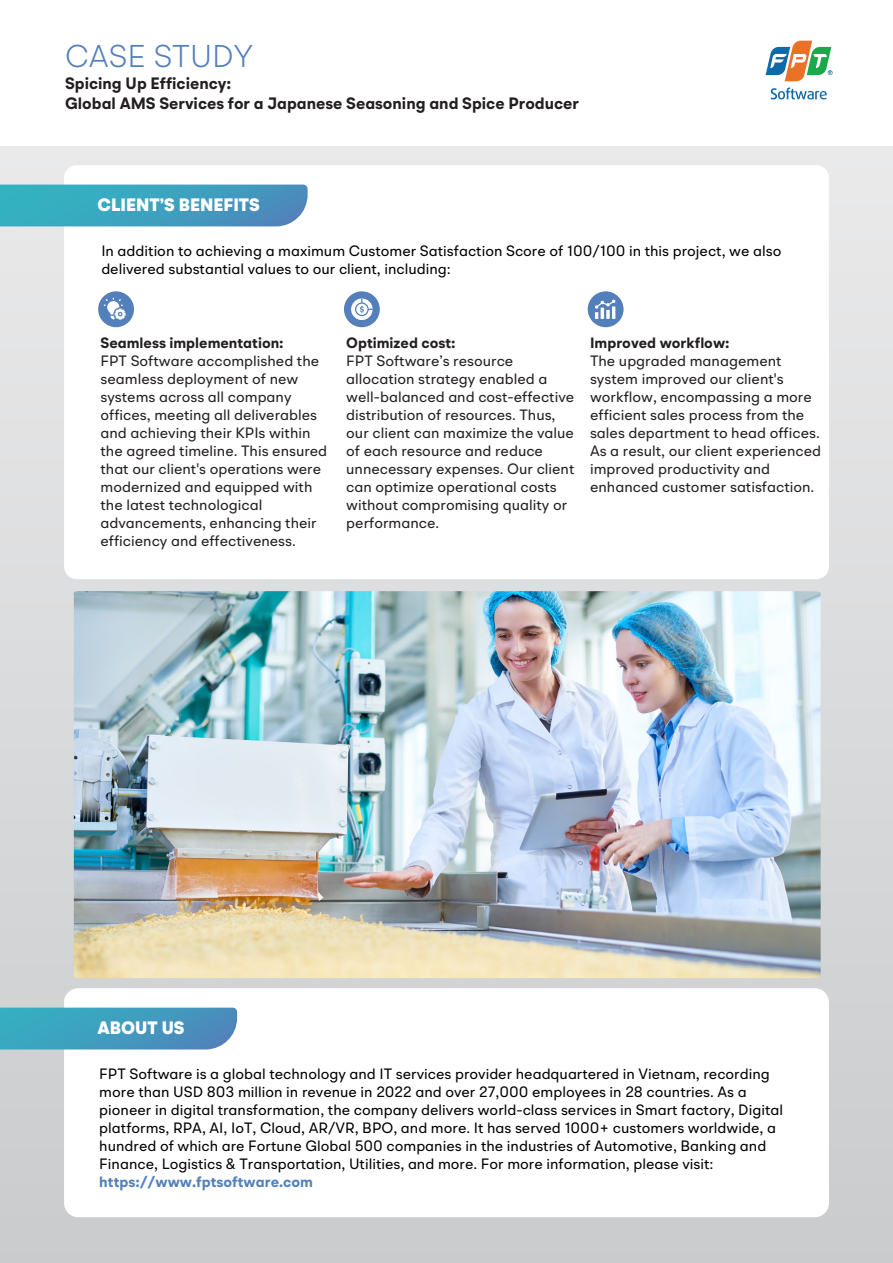
<style>
.page{position:relative;width:893px;height:1263px;background:#fff}
.page>*{position:absolute;margin:0;border:0;box-sizing:border-box;transform-origin:0 0}
.t1{font:300 31.5px "BR Omega VN";color:#537fba}
.t2{font:900 18px "BR Omega VN";color:#fff}
.t3{font:700 16.5px/19.8px "BR Omega VN";color:#231f20}
.t4{font:15px/18px "BR Omega VN";color:#231f20}
.t5{font:15px/18px "BR Omega VN";color:#000}
.t6{font:700 15px "BR Omega VN";color:#231f20}
.t7{font:700 15px "BR Omega VN";color:#537fba}
</style>
<div class="page">
<div style="left:0;top:146px;width:893px;height:1117px;background:linear-gradient(to bottom,#eaeaeb,#cacbcc)"></div>
<svg style="left:771px;top:87px;width:56px;height:13px"></svg>
<svg style="left:766px;top:41px;width:66px;height:40px"></svg>
<img style="left:74px;top:591px;width:747px;height:387px">
<div style="left:64px;top:988px;width:765px;height:229px;background:#fff;border-radius:14px"></div>
<svg style="left:0;top:1007px;width:237px;height:42px;background:#479ec0"></svg>
<div style="left:64px;top:165px;width:765px;height:414px;background:#fff;border-radius:13px"></div>
<svg style="left:0;top:185px;width:308px;height:41px;background:#41a2bf"></svg>
<div style="left:98px;top:291px;width:36px;height:36px;background:#537fba;border-radius:50%"></div>
<div style="left:344px;top:291px;width:36px;height:36px;background:#537fba;border-radius:50%"></div>
<div style="left:588px;top:291px;width:36px;height:36px;background:#537fba;border-radius:50%"></div>
<svg style="left:595px;top:299px;width:20px;height:20px"></svg>
<svg style="left:104px;top:297px;width:22px;height:23px"></svg>
<svg style="left:352px;top:299px;width:20px;height:20px"></svg>
<div style="left:351px;top:299px;width:22px;height:21px;border:2px solid #fff;border-radius:50%"></div>
<div style="left:355px;top:302px;width:14px;height:14px;border:1px solid #fff;border-radius:50%"></div>
<svg style="left:360px;top:299px;width:13px;height:14px"></svg>
<h1 class="t1" style="left:65px;top:32px;width:189px">CASE STUDY</h1>
<p class="t3" style="left:65px;top:72px;width:515px">Spicing Up Efficiency:<br>Global AMS Services for a Japanese Seasoning and Spice Producer</p>
<p class="t2" style="left:98px;top:189px;width:164px">CLIENT’S BENEFITS</p>
<p class="t5" style="left:101px;top:240px;width:681px">In addition to achieving a maximum Customer Satisfaction Score of 100/100 in this project, we also delivered substantial values to our client, including:</p>
<p class="t6" style="left:100px;top:330px;width:185px">Seamless implementation:</p>
<p class="t4" style="left:100px;top:350px;width:228px">FPT Software accomplished the seamless deployment of new systems across all company offices, meeting all deliverables and achieving their KPIs within the agreed timeline. This ensured that our client's operations were modernized and equipped with the latest technological advancements, enhancing their efficiency and effectiveness.</p>
<p class="t6" style="left:346px;top:330px;width:111px">Optimized cost:</p>
<p class="t4" style="left:346px;top:350px;width:230px">FPT Software’s resource allocation strategy enabled a well-balanced and cost-effective distribution of resources. Thus, our client can maximize the value of each resource and reduce unnecessary expenses. Our client can optimize operational costs without compromising quality or performance.</p>
<p class="t6" style="left:590px;top:330px;width:141px">Improved workflow:</p>
<p class="t4" style="left:590px;top:350px;width:233px">The upgraded management system improved our client's workflow, encompassing a more efficient sales process from the sales department to head offices.<br>As a result, our client experienced improved productivity and enhanced customer satisfaction.</p>
<p class="t2" style="left:98px;top:1012px;width:88px">ABOUT US</p>
<p class="t5" style="left:99px;top:1063px;width:685px">FPT Software is a global technology and IT services provider headquartered in Vietnam, recording more than USD 803 million in revenue in 2022 and over 27,000 employees in 28 countries. As a pioneer in digital transformation, the company delivers world-class services in Smart factory, Digital platforms, RPA, AI, IoT, Cloud, AR/VR, BPO, and more. It has served 1000+ customers worldwide, a hundred of which are Fortune Global 500 companies in the industries of Automotive, Banking and Finance, Logistics &amp; Transportation, Utilities, and more. For more information, please visit:</p>
<p class="t7" style="left:99px;top:1170px;width:215px">https://www.fptsoftware.com</p>
</div>
